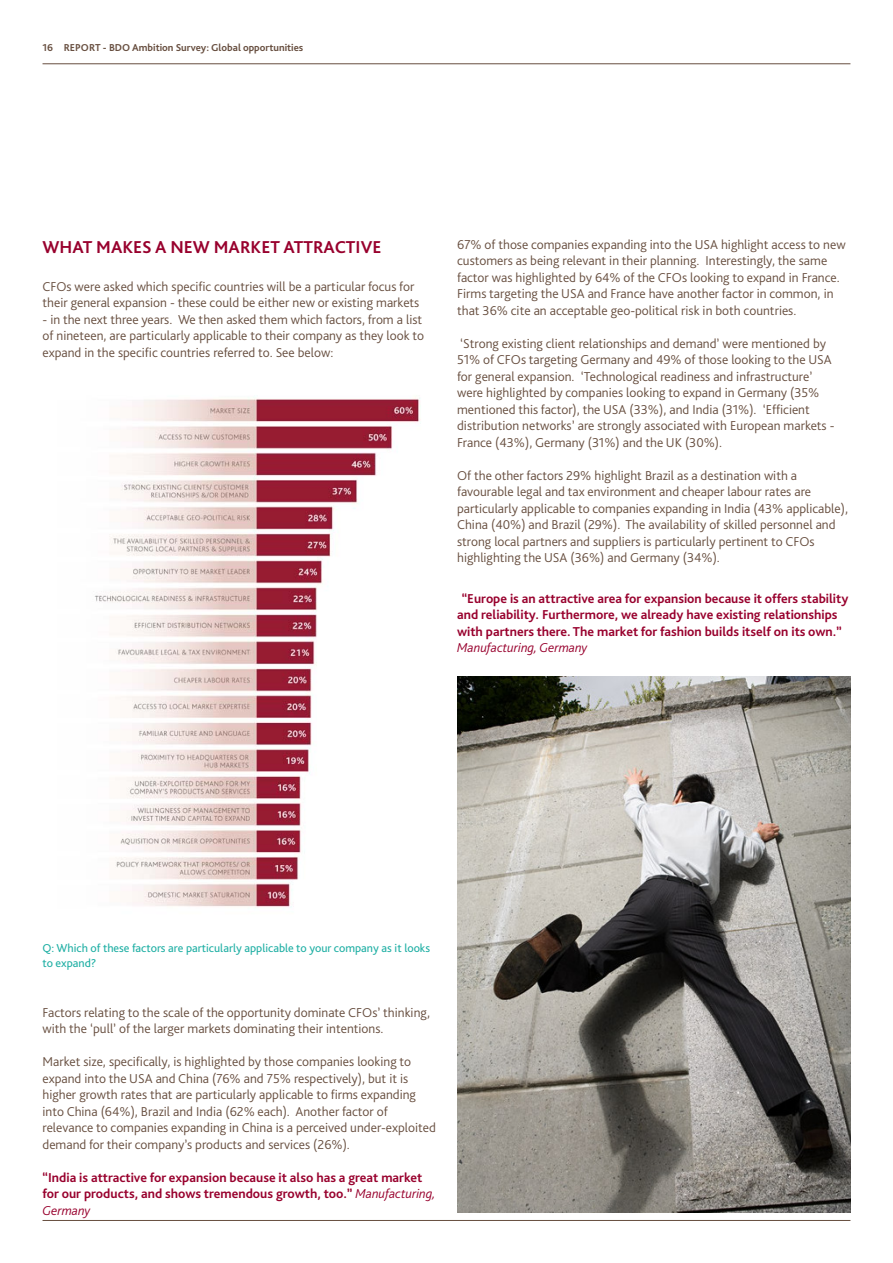
<style>
.page{position:relative;width:893px;height:1263px;background:#fff}
.page>*{position:absolute;margin:0;border:0;box-sizing:border-box;transform-origin:0 0}
.Content_headings{font:700 18px "Bliss Pro";color:#98012d}
.Body_text{font:300 13.5px/16.5px "Bliss Pro";color:#674e3f}
.Quotes{font:700 13.5px/16.5px "Bliss Pro";color:#98012d}
.t1{font:12px/14.4px "Bliss Pro";color:#1fafa4}
.t2{font:700 10.5px "Bliss Pro";color:#674e3f}
.s1{font-weight:300;font-style:italic}
</style>
<div class="page">
<hr style="left:43px;top:63px;width:807px;height:1px;background:#674e3f">
<hr style="left:43px;top:1220px;width:807px;height:1px;background:#674e3f">
<img style="left:94px;top:398px;width:327px;height:509px">
<img style="left:457px;top:676px;width:393px;height:537px">
<p class="t2" style="left:43px;top:40px;width:262px">16 REPORT - BDO Ambition Survey: Global opportunities</p>
<p class="Content_headings" style="left:43px;top:235px;width:340px">WHAT MAKES A NEW MARKET ATTRACTIVE</p>
<p class="Body_text" style="left:43px;top:278px;width:378px">CFOs were asked which specific countries will be a particular focus for their general expansion - these could be either new or existing markets</p>
<p class="Body_text" style="left:43px;top:311px;width:383px">- in the next three years. We then asked them which factors, from a list of nineteen, are particularly applicable to their company as they look to expand in the specific countries referred to. See below:</p>
<p class="Body_text" style="left:457px;top:236px;width:390px">67% of those companies expanding into the USA highlight access to new customers as being relevant in their planning. Interestingly, the same factor was highlighted by 64% of the CFOs looking to expand in France.<br>Firms targeting the USA and France have another factor in common, in that 36% cite an acceptable geo-political risk in both countries.</p>
<p class="Body_text" style="left:457px;top:335px;width:379px">‘Strong existing client relationships and demand’ were mentioned by 51% of CFOs targeting Germany and 49% of those looking to the USA for general expansion. ‘Technological readiness and infrastructure’ were highlighted by companies looking to expand in Germany (35% mentioned this factor), the USA (33%), and India (31%). ‘Efficient distribution networks’ are strongly associated with European markets - France (43%), Germany (31%) and the UK (30%).</p>
<p class="Body_text" style="left:457px;top:467px;width:392px">Of the other factors 29% highlight Brazil as a destination with a favourable legal and tax environment and cheaper labour rates are particularly applicable to companies expanding in India (43% applicable), China (40%) and Brazil (29%). The availability of skilled personnel and strong local partners and suppliers is particularly pertinent to CFOs highlighting the USA (36%) and Germany (34%).</p>
<p class="Quotes" style="left:457px;top:590px;width:393px;text-indent:5px">“Europe is an attractive area for expansion because it offers stability and reliability. Furthermore, we already have existing relationships with partners there. The market for fashion builds itself on its own.” <span class="s1">Manufacturing, Germany</span></p>
<p class="t1" style="left:43px;top:941px;width:389px">Q: Which of these factors are particularly applicable to your company as it looks to expand?</p>
<p class="Body_text" style="left:43px;top:1004px;width:389px">Factors relating to the scale of the opportunity dominate CFOs’ thinking, with the ‘pull’ of the larger markets dominating their intentions.</p>
<p class="Body_text" style="left:43px;top:1053px;width:395px">Market size, specifically, is highlighted by those companies looking to expand into the USA and China (76% and 75% respectively), but it is higher growth rates that are particularly applicable to firms expanding into China (64%), Brazil and India (62% each). Another factor of relevance to companies expanding in China is a perceived under-exploited demand for their company’s products and services (26%).</p>
<p class="Quotes" style="left:43px;top:1169px;width:395px">“India is attractive for expansion because it also has a great market for our products, and shows tremendous growth, too.” <span class="s1">Manufacturing,<br>Germany</span></p>
</div>
